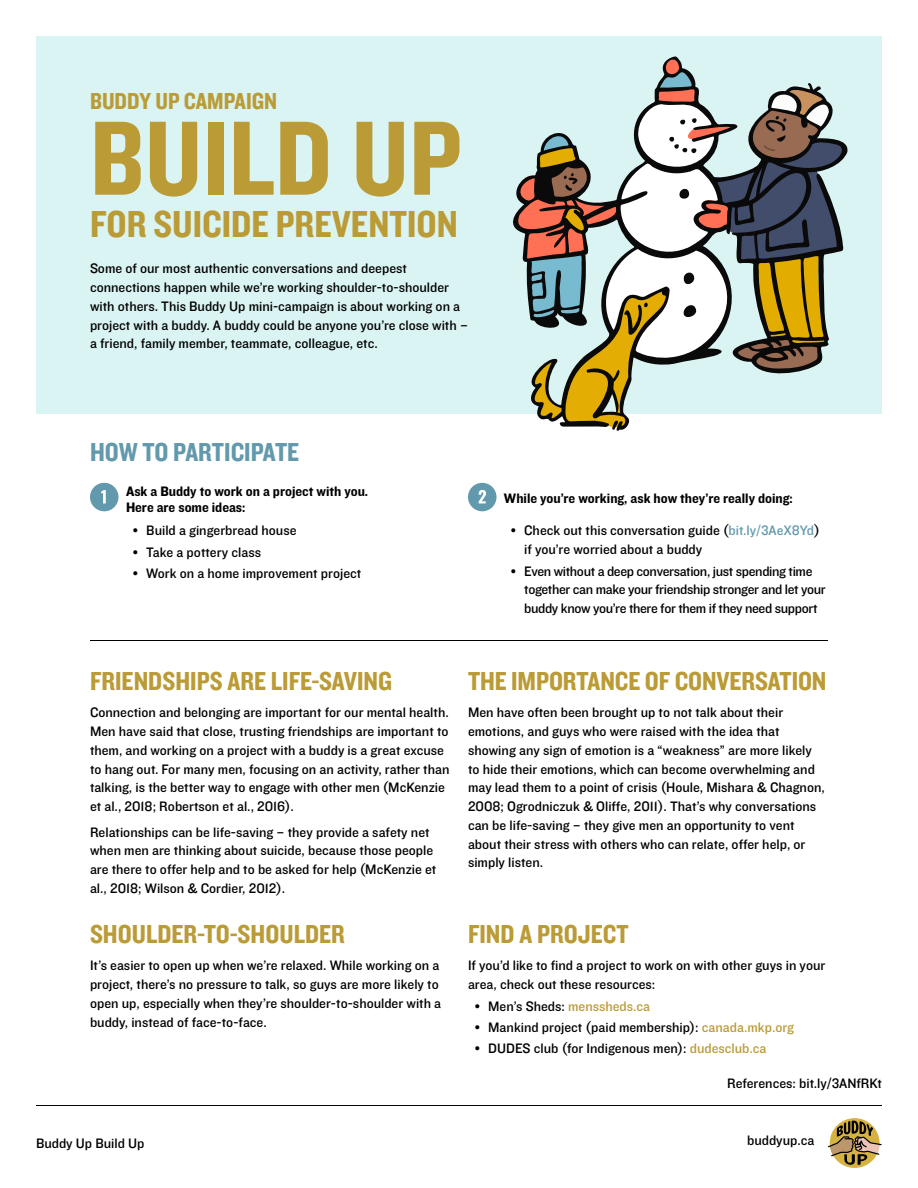
<style>
.page{position:relative;width:918px;height:1188px;background:#fff}
.page>*{position:absolute;margin:0;border:0;box-sizing:border-box;transform-origin:0 0}
.t1{font:109.5px "Knockout 50 Welterweight";color:#ba9b36}
.t2{font:39px "Knockout 50 Welterweight";color:#ba9b36}
.t3{font:27px "Knockout 50 Welterweight";color:#ba9b36}
.t4{font:27px "Knockout 50 Welterweight";color:#6399ad}
.t5{font:24px "Knockout 50 Welterweight";color:#ba9b36}
.t6{font:14.25px/18.8px "Knockout 31 Junior Middlewt";color:#000}
.t7{font:14.25px/18.8px "Knockout 31 Junior Middlewt";letter-spacing:-.025em;color:#000}
.t8{font:14.25px/16.5px "Knockout 51 Middleweight";color:#000}
.s1{color:#6399ad}
.s2{color:#ba9b36}
</style>
<div class="page">
<div style="left:36px;top:36px;width:846px;height:378px;background:#daf4f3"></div>
<hr style="left:36px;top:1105px;width:846px;height:1px;background:#050505">
<svg style="left:513px;top:56px;width:335px;height:375px"></svg>
<hr style="left:90px;top:640px;width:738px;height:1px;background:#000">
<svg style="left:828px;top:1118px;width:54px;height:50px"></svg>
<div style="left:90px;top:483px;width:28px;height:28px;background:#6399ad;border-radius:50%"></div>
<svg style="left:101px;top:490px;width:5px;height:13px"></svg>
<div style="left:468px;top:483px;width:28px;height:28px;background:#6399ad;border-radius:50%"></div>
<svg style="left:479px;top:490px;width:7px;height:13px"></svg>
<h3 class="t5" style="left:90px;top:85px;width:189px">BUDDY UP CAMPAIGN</h3>
<h1 class="t1" style="left:90px;top:86px;width:374px">BUILD UP</h1>
<h2 class="t2" style="left:90px;top:198px;width:369px">FOR SUICIDE PREVENTION</h2>
<p class="t6" style="left:90px;top:259px;width:379px">Some of our most authentic conversations and deepest connections happen while we’re working shoulder-to-shoulder with others. This Buddy Up mini-campaign is about working on a project with a buddy. A buddy could be anyone you’re close with – a friend, family member, teammate, colleague, etc.</p>
<h3 class="t4" style="left:90px;top:434px;width:211px">HOW TO PARTICIPATE</h3>
<p class="t8" style="left:126px;top:482px;width:244px">Ask a Buddy to work on a project with you.<br>Here are some ideas:</p>
<p class="t6" style="left:133px;top:521px;width:165px">• Build a gingerbread house</p>
<p class="t6" style="left:133px;top:542px;width:130px">• Take a pottery class</p>
<p class="t6" style="left:133px;top:564px;width:230px">• Work on a home improvement project</p>
<p class="t8" style="left:504px;top:490px;width:290px">While you’re working, ask how they’re really doing:</p>
<p class="t6" style="left:524px;top:521px;width:297px;text-indent:-13px">• Check out this conversation guide (<span class="s1">bit.ly/3AeX8Yd</span>) if you’re worried about a buddy</p>
<p class="t7" style="left:524px;top:561px;width:303px;text-indent:-13px">• Even without a deep conversation, just spending time together can make your friendship stronger and let your buddy know you’re there for them if they need support</p>
<h3 class="t3" style="left:90px;top:663px;width:304px">FRIENDSHIPS ARE LIFE-SAVING</h3>
<p class="t6" style="left:90px;top:703px;width:361px">Connection and belonging are important for our mental health.<br>Men have said that close, trusting friendships are important to them, and working on a project with a buddy is a great excuse to hang out. For many men, focusing on an activity, rather than talking, is the better way to engage with other men (McKenzie et al., 2018; Robertson et al., 2016).</p>
<p class="t6" style="left:90px;top:822px;width:348px">Relationships can be life-saving – they provide a safety net when men are thinking about suicide, because those people are there to offer help and to be asked for help (McKenzie et al., 2018; Wilson &amp; Cordier, 2012).</p>
<h3 class="t3" style="left:90px;top:916px;width:256px">SHOULDER-TO-SHOULDER</h3>
<p class="t6" style="left:90px;top:956px;width:353px">It’s easier to open up when we’re relaxed. While working on a project, there’s no pressure to talk, so guys are more likely to open up, especially when they’re shoulder-to-shoulder with a buddy, instead of face-to-face.</p>
<h3 class="t3" style="left:468px;top:663px;width:360px">THE IMPORTANCE OF CONVERSATION</h3>
<p class="t6" style="left:468px;top:703px;width:358px">Men have often been brought up to not talk about their emotions, and guys who were raised with the idea that showing any sign of emotion is a “weakness” are more likely to hide their emotions, which can become overwhelming and may lead them to a point of crisis (Houle, Mishara &amp; Chagnon, 2008; Ogrodniczuk &amp; Oliffe, 2011). That’s why conversations can be life-saving – they give men an opportunity to vent about their stress with others who can relate, offer help, or simply listen.</p>
<h3 class="t3" style="left:468px;top:916px;width:162px">FIND A PROJECT</h3>
<p class="t6" style="left:468px;top:956px;width:359px">If you’d like to find a project to work on with other guys in your area, check out these resources:</p>
<p class="t6" style="left:475px;top:996px;width:177px">• Men’s Sheds: <span class="s2">menssheds.ca</span></p>
<p class="t6" style="left:475px;top:1017px;width:321px">• Mankind project (paid membership): <span class="s2">canada.mkp.org</span></p>
<p class="t6" style="left:475px;top:1039px;width:293px">• DUDES club (for Indigenous men): <span class="s2">dudesclub.ca</span></p>
<p class="t6" style="left:727px;top:1073px;width:156px">References: bit.ly/3ANfRKt</p>
<p class="t6" style="left:36px;top:1134px;width:110px">Buddy Up Build Up</p>
<p class="t6" style="left:747px;top:1130px;width:69px">buddyup.ca</p>
</div>
